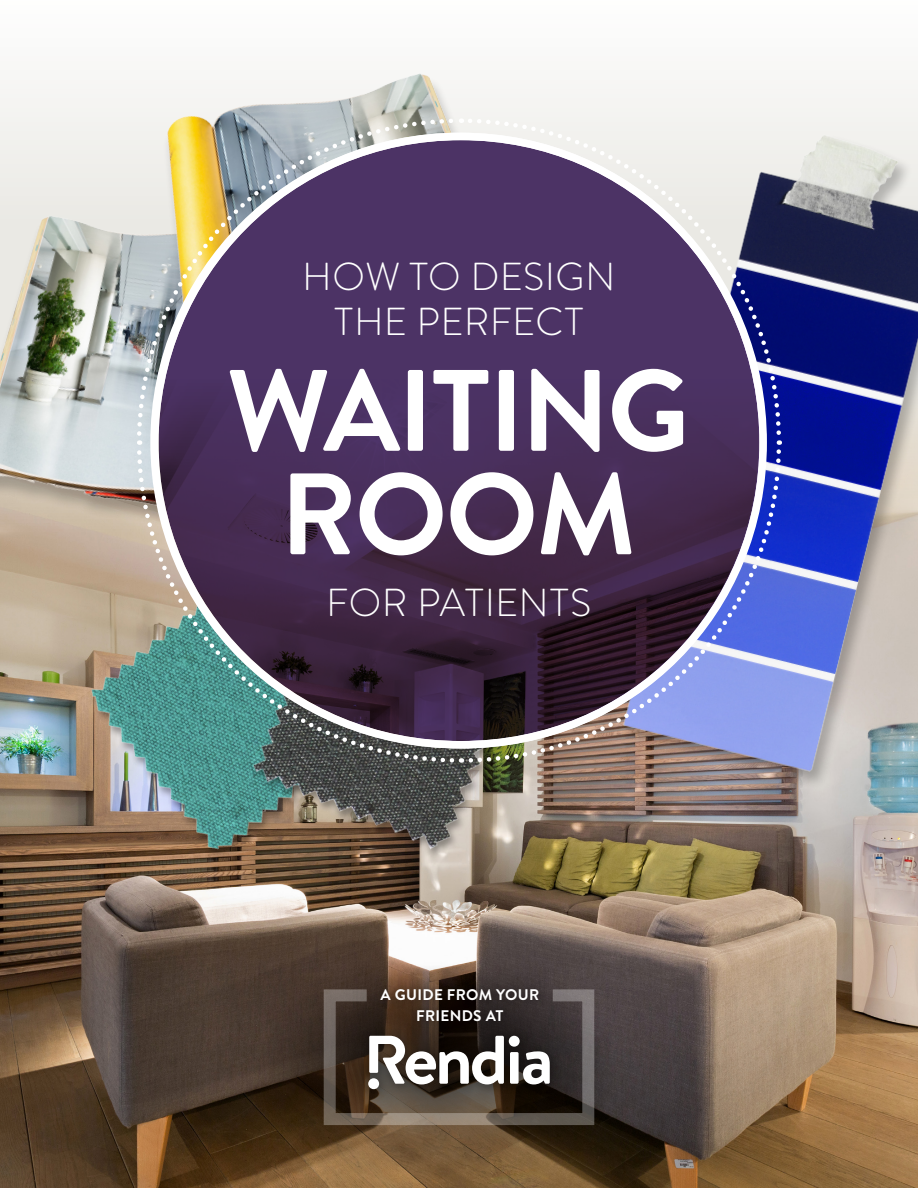
<style>
.page{position:relative;width:918px;height:1188px;background:#fff}
.page>*{position:absolute;margin:0;border:0;box-sizing:border-box;transform-origin:0 0}
.t1{font:700 115.5px/103.5px "Brandon Text";letter-spacing:-.02em;color:#fff;text-align:center}
.t2{font:300 39px/45px "Brandon Text";letter-spacing:.02em;color:#fff;text-align:center}
.t3{font:700 15.3px/20.7px "Brandon Text";letter-spacing:.02em;color:#fff;text-align:center}
</style>
<div class="page">
<img style="left:0;top:657px;width:918px;height:531px">
<svg style="left:260px;top:964px;width:216px;height:216px;background:#4e3926"></svg>
<svg style="left:396px;top:964px;width:216px;height:216px;background:#513f2c"></svg>
<svg style="left:328px;top:964px;width:216px;height:216px;background:#75593b"></svg>
<img style="left:60px;top:657px;width:350px;height:210px">
<img style="left:227px;top:749px;width:316px;height:116px">
<img style="left:0;top:548px;width:135px;height:109px">
<img style="left:0;top:73px;width:530px;height:475px">
<img style="left:530px;top:80px;width:388px;height:750px">
<svg style="left:461px;top:447px;width:322px;height:318px;background:#8a91c9"></svg>
<svg style="left:135px;top:443px;width:322px;height:322px;background:#73958e"></svg>
<svg style="left:135px;top:116px;width:326px;height:322px;background:#c5c3aa"></svg>
<svg style="left:465px;top:116px;width:318px;height:327px"></svg>
<svg style="left:155px;top:136px;width:608px;height:609px;background:#483058"></svg>
<div style="left:375px;top:982px;width:172px;height:48px;background:#000;opacity:.45"></div>
<svg style="left:318px;top:983px;width:282px;height:144px;background:#534942"></svg>
<p class="t2" style="left:303px;top:253px;width:314px">HOW TO DESIGN<br>THE PERFECT</p>
<h1 class="t1" style="left:227px;top:356px;width:464px">WAITING<br>ROOM</h1>
<p class="t2" style="left:327px;top:578px;width:266px">FOR PATIENTS</p>
<p class="t3" style="left:381px;top:984px;width:160px">A GUIDE FROM YOUR<br>FRIENDS AT</p>
</div>
